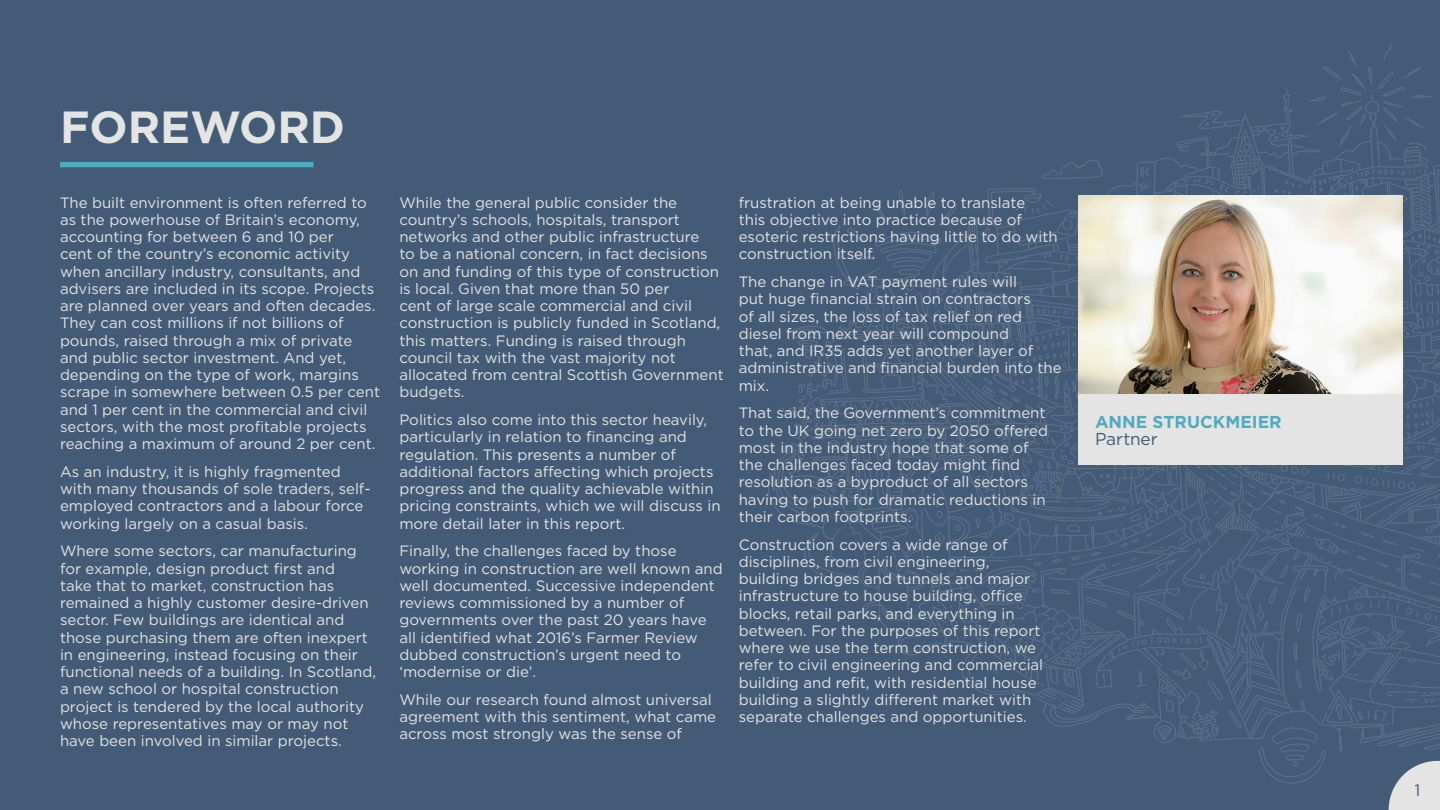
<style>
.page{position:relative;width:1440px;height:810px;background:#435b76}
.page>*{position:absolute;margin:0;border:0;box-sizing:border-box;transform-origin:0 0}
.t1{font:700 45px "Gotham";color:#e4e4e4}
.t2{font:700 17.25px "Gotham";color:#4fabbf}
.t3{font:17.25px "Gotham";color:#435b76}
.t4{font:16.5px "Gotham";color:#435b76}
.t5{font:15px/17.2px "Gotham";color:#e4e4e4}
</style>
<div class="page">
<div style="left:60px;top:162px;width:254px;height:5px;background:#4fabbf"></div>
<svg style="left:768px;top:44px;width:672px;height:766px"></svg>
<h1 class="t1" style="left:60px;top:98px;width:287px">FOREWORD</h1>
<p class="t5" style="left:60px;top:193px;width:322px">The built environment is often referred to as the powerhouse of Britain’s economy, accounting for between 6 and 10 per<br>cent of the country’s economic activity when ancillary industry, consultants, and advisers are included in its scope. Projects are planned over years and often decades.<br>They can cost millions if not billions of pounds, raised through a mix of private and public sector investment. And yet, depending on the type of work, margins scrape in somewhere between 0.5 per cent and 1 per cent in the commercial and civil sectors, with the most profitable projects reaching a maximum of around 2 per cent.</p>
<p class="t5" style="left:60px;top:463px;width:312px">As an industry, it is highly fragmented with many thousands of sole traders, self&shy;employed contractors and a labour force working largely on a casual basis.</p>
<p class="t5" style="left:60px;top:542px;width:318px">Where some sectors, car manufacturing for example, design product first and<br>take that to market, construction has remained a highly customer desire-driven sector. Few buildings are identical and those purchasing them are often inexpert in engineering, instead focusing on their functional needs of a building. In Scotland, a new school or hospital construction project is tendered by the local authority whose representatives may or may not have been involved in similar projects.</p>
<p class="t5" style="left:399px;top:193px;width:326px">While the general public consider the country’s schools, hospitals, transport networks and other public infrastructure<br>to be a national concern, in fact decisions on and funding of this type of construction is local. Given that more than 50 per<br>cent of large scale commercial and civil construction is publicly funded in Scotland, this matters. Funding is raised through council tax with the vast majority not allocated from central Scottish Government budgets.</p>
<p class="t5" style="left:399px;top:411px;width:323px">Politics also come into this sector heavily, particularly in relation to financing and regulation. This presents a number of additional factors affecting which projects progress and the quality achievable within pricing constraints, which we will discuss in more detail later in this report.</p>
<p class="t5" style="left:399px;top:542px;width:325px">Finally, the challenges faced by those working in construction are well known and well documented. Successive independent reviews commissioned by a number of governments over the past 20 years have all identified what 2016’s Farmer Review dubbed construction’s urgent need to ‘modernise or die’.</p>
<p class="t5" style="left:399px;top:691px;width:318px">While our research found almost universal agreement with this sentiment, what came across most strongly was the sense of</p>
<p class="t5" style="left:739px;top:193px;width:321px">frustration at being unable to translate<br>this objective into practice because of esoteric restrictions having little to do with construction itself.</p>
<p class="t5" style="left:739px;top:273px;width:325px">The change in VAT payment rules will<br>put huge financial strain on contractors<br>of all sizes, the loss of tax relief on red diesel from next year will compound<br>that, and IR35 adds yet another layer of administrative and financial burden into the mix.</p>
<p class="t5" style="left:739px;top:404px;width:311px">That said, the Government’s commitment to the UK going net zero by 2050 offered most in the industry hope that some of the challenges faced today might find resolution as a byproduct of all sectors having to push for dramatic reductions in their carbon footprints.</p>
<p class="t5" style="left:739px;top:535px;width:306px">Construction covers a wide range of disciplines, from civil engineering, building bridges and tunnels and major infrastructure to house building, office blocks, retail parks, and everything in between. For the purposes of this report where we use the term construction, we refer to civil engineering and commercial building and refit, with residential house building a slightly different market with separate challenges and opportunities.</p>
<p class="t2" style="left:1095px;top:410px;width:188px">ANNE STRUCKMEIER</p>
<p class="t3" style="left:1095px;top:428px;width:64px">Partner</p>
<p class="t4" style="left:1414px;top:779px;width:7px">1</p>
</div>
